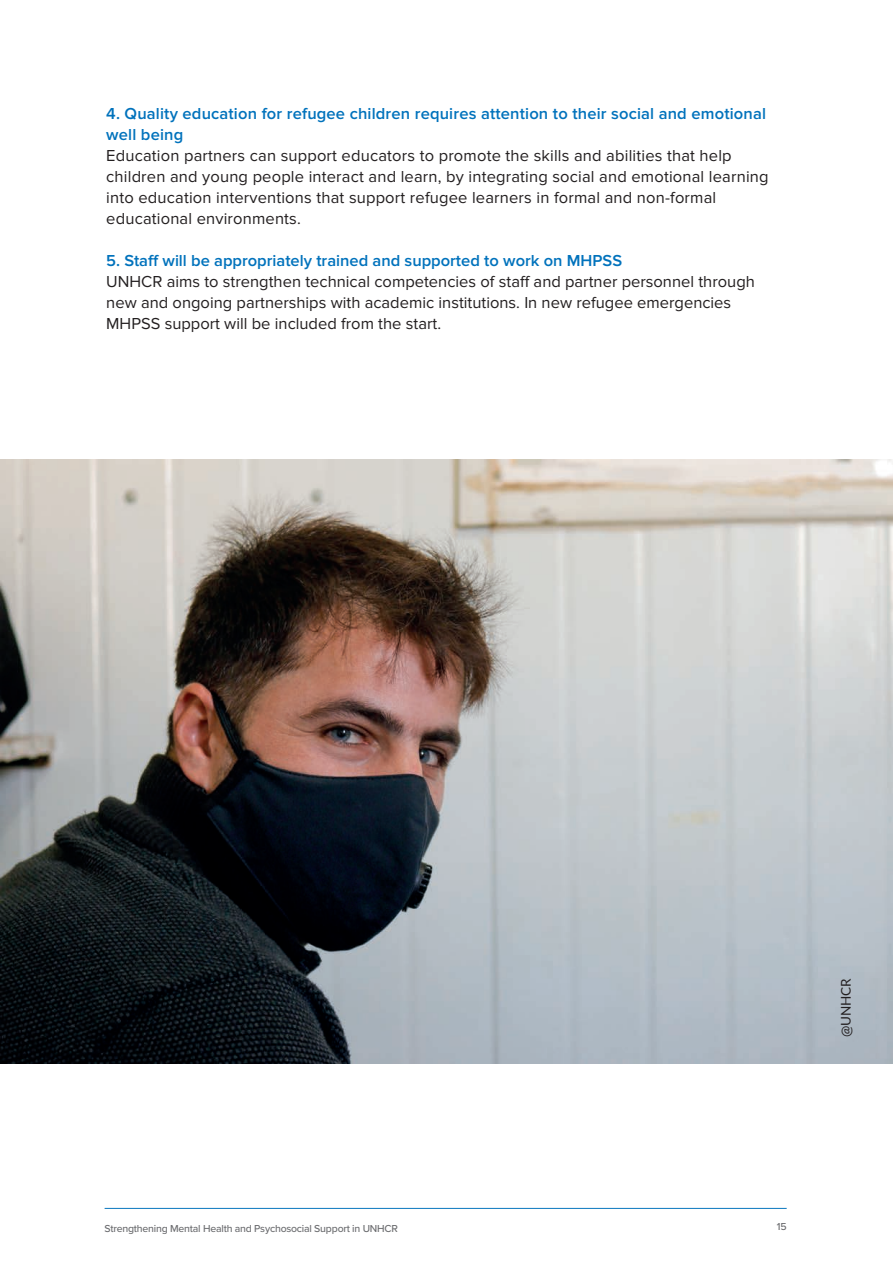
<style>
.page{position:relative;width:893px;height:1263px;background:#fff}
.page>*{position:absolute;margin:0;border:0;box-sizing:border-box;transform-origin:0 0}
.t1{font:16.5px/21px "Proxima Nova";letter-spacing:.01em;color:#231f20}
.t2{font:600 16.5px/21px "Proxima Nova";letter-spacing:.01em;color:#0072bc}
.t3{font:13.5px "Lato";color:#231f20}
.t4{font:500 10.5px "Proxima Nova";letter-spacing:-.02em;color:#6c6d70}
</style>
<div class="page">
<hr style="left:105px;top:1208px;width:682px;height:1px;background:#0977be">
<img style="left:0;top:459px;width:893px;height:604px">
<p class="t2" style="left:106px;top:104px;width:661px">4. Quality education for refugee children requires attention to their social and emotional well being</p>
<p class="t1" style="left:106px;top:146px;width:664px">Education partners can support educators to promote the skills and abilities that help children and young people interact and learn, by integrating social and emotional learning into education interventions that support refugee learners in formal and non-formal educational environments.</p>
<p class="t2" style="left:106px;top:251px;width:517px">5. Staff will be appropriately trained and supported to work on MHPSS</p>
<p class="t1" style="left:106px;top:272px;width:650px">UNHCR aims to strengthen technical competencies of staff and partner personnel through new and ongoing partnerships with academic institutions. In new refugee emergencies<br>MHPSS support will be included from the start.</p>
<p class="t3" style="left:836px;top:1037px;width:61px;rotate:-90deg">@UNHCR</p>
<p class="t4" style="left:105px;top:1220px;width:295px">Strengthening Mental Health and Psychosocial Support in UNHCR</p>
<p class="t4" style="left:777px;top:1219px;width:12px">15</p>
</div>
